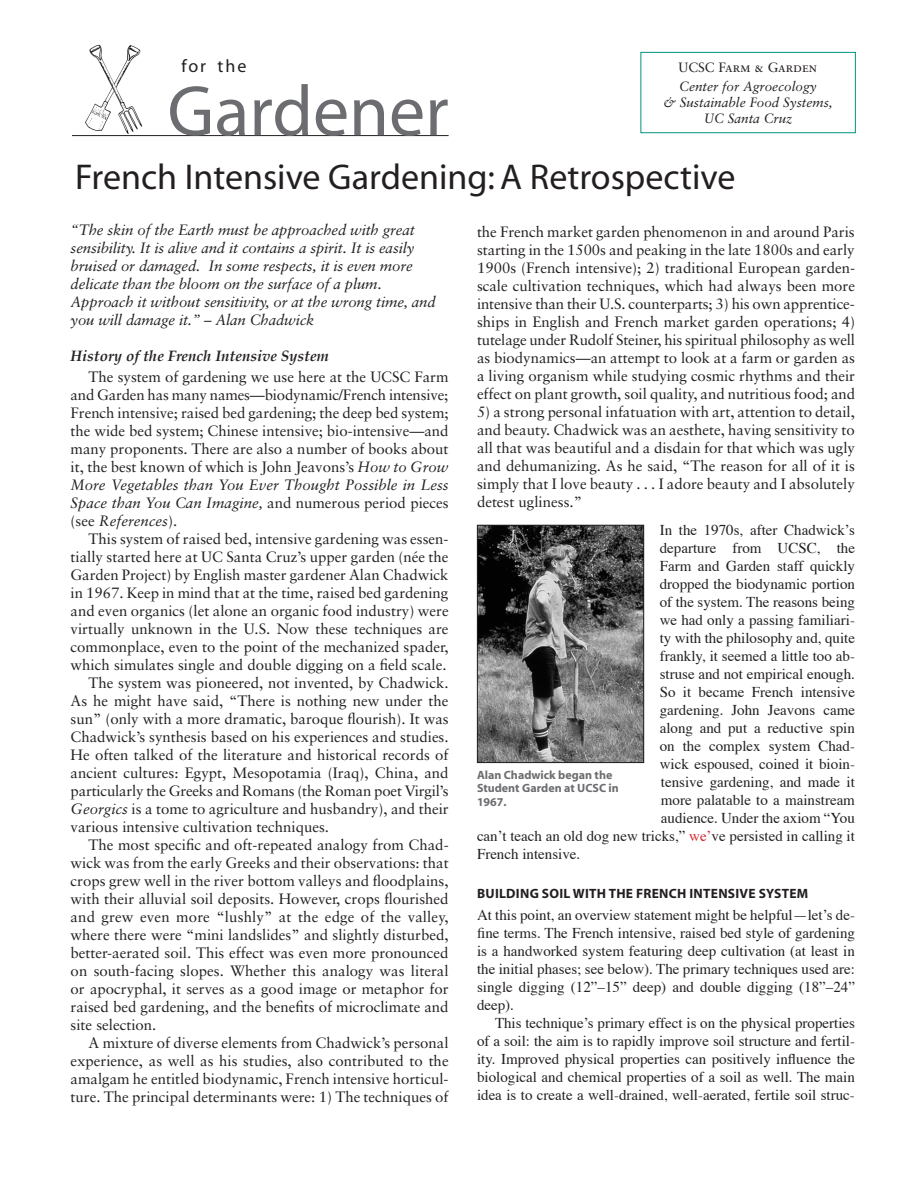
<style>
.page{position:relative;width:918px;height:1188px;background:#fff}
.page>*{position:absolute;margin:0;border:0;box-sizing:border-box;transform-origin:0 0}
.t1{font:72px "Myriad";color:#6c6d70}
.t2{font:36px "Myriad";color:#231f20}
.t3{font:18px "Myriad";letter-spacing:.105em;color:#231f20}
.t4{font:15px/18px "Sabon";color:#231f20;text-align:justify}
.t5{font:15px/18px "Times";color:#231f20;text-align:justify}
.t6{font:italic 15px/18px "Sabon";letter-spacing:-.01em;color:#231f20}
.t7{font:italic 700 15px "Palatino";color:#231f20}
.t8{font:italic 13.5px/16.2px "Sabon";color:#231f20;text-align:center}
.t9{font:700 13.5px "Myriad Pro";letter-spacing:.02em;color:#231f20}
.t10{font:13.5px "Sabon Roman SC";color:#231f20}
.t11{font:700 12px/13.5px "Myriad";color:#6c6d70}
.s1{font-style:italic}
.s2{color:#d1232a}
</style>
<div class="page">
<hr style="left:72px;top:135px;width:377px;height:1px;background:#231f20">
<img style="left:86px;top:44px;width:57px;height:89px">
<div style="left:640px;top:52px;width:216px;height:81px;border:1px solid #00937e"></div>
<img style="left:479px;top:527px;width:163px;height:234px">
<div style="left:477px;top:525px;width:167px;height:238px;border:1px solid #231f20"></div>
<p class="t3" style="left:182px;top:57px;width:66px">for the</p>
<p class="t10" style="left:679px;top:59px;width:140px">UCSC Farm &amp; Garden</p>
<p class="t8" style="left:663px;top:78px;width:171px">Center for Agroecology<br>&amp; Sustainable Food Systems,<br>UC Santa Cruz</p>
<h1 class="t1" style="left:167px;top:75px;width:283px">Gardener</h1>
<h2 class="t2" style="left:75px;top:159px;width:662px">French Intensive Gardening: A Retrospective</h2>
<p class="t6" style="left:71px;top:221px;width:367px">“The skin of the Earth must be approached with great sensibility. It is alive and it contains a spirit. It is easily bruised or damaged. In some respects, it is even more delicate than the bloom on the surface of a plum.<br>Approach it without sensitivity, or at the wrong time, and you will damage it.” – Alan Chadwick</p>
<p class="t7" style="left:71px;top:344px;width:260px">History of the French Intensive System</p>
<p class="t4" style="left:71px;top:368px;width:380px;text-indent:18px">The system of gardening we use here at the UCSC Farm and Garden has many names—biodynamic/French intensive; French intensive; raised bed gardening; the deep bed system; the wide bed system; Chinese intensive; bio-intensive—and many proponents. There are also a number of books about it, the best known of which is John Jeavons’s <span class="s1">How to Grow More Vegetables than You Ever Thought Possible in Less Space than You Can Imagine,</span> and numerous period pieces (see <span class="s1">References</span>).</p>
<p class="t4" style="left:89px;top:530px;width:361px">This system of raised bed, intensive gardening was essen-</p>
<p class="t4" style="left:71px;top:548px;width:379px">tially started here at UC Santa Cruz’s upper garden (née the</p>
<p class="t4" style="left:71px;top:566px;width:379px">Garden Project) by English master gardener Alan Chadwick</p>
<p class="t4" style="left:71px;top:584px;width:379px">in 1967. Keep in mind that at the time, raised bed gardening</p>
<p class="t4" style="left:71px;top:602px;width:380px">and even organics (let alone an organic food industry) were</p>
<p class="t4" style="left:71px;top:620px;width:379px">virtually unknown in the U.S. Now these techniques are</p>
<p class="t4" style="left:71px;top:638px;width:379px">commonplace, even to the point of the mechanized spader,</p>
<p class="t4" style="left:71px;top:656px;width:377px">which simulates single and double digging on a field scale.</p>
<p class="t4" style="left:89px;top:674px;width:361px">The system was pioneered, not invented, by Chadwick.</p>
<p class="t4" style="left:71px;top:692px;width:379px">As he might have said, “There is nothing new under the</p>
<p class="t4" style="left:71px;top:710px;width:380px">sun” (only with a more dramatic, baroque flourish). It was</p>
<p class="t4" style="left:71px;top:728px;width:380px">Chadwick’s synthesis based on his experiences and studies.</p>
<p class="t4" style="left:71px;top:746px;width:379px">He often talked of the literature and historical records of</p>
<p class="t4" style="left:71px;top:764px;width:380px">ancient cultures: Egypt, Mesopotamia (Iraq), China, and</p>
<p class="t4" style="left:71px;top:782px;width:379px">particularly the Greeks and Romans (the Roman poet Virgil’s</p>
<p class="t4" style="left:71px;top:800px;width:380px"><span class="s1">Georgics</span> is a tome to agriculture and husbandry), and their</p>
<p class="t4" style="left:71px;top:818px;width:260px">various intensive cultivation techniques.</p>
<p class="t4" style="left:89px;top:836px;width:362px">The most specific and oft-repeated analogy from Chad-</p>
<p class="t4" style="left:71px;top:854px;width:380px">wick was from the early Greeks and their observations: that</p>
<p class="t4" style="left:71px;top:872px;width:380px">crops grew well in the river bottom valleys and floodplains,</p>
<p class="t4" style="left:71px;top:890px;width:379px">with their alluvial soil deposits. However, crops flourished</p>
<p class="t4" style="left:71px;top:908px;width:380px">and grew even more “lushly” at the edge of the valley,</p>
<p class="t4" style="left:71px;top:926px;width:380px">where there were “mini landslides” and slightly disturbed,</p>
<p class="t4" style="left:71px;top:944px;width:379px">better-aerated soil. This effect was even more pronounced</p>
<p class="t4" style="left:71px;top:962px;width:380px">on south-facing slopes. Whether this analogy was literal</p>
<p class="t4" style="left:71px;top:980px;width:380px">or apocryphal, it serves as a good image or metaphor for</p>
<p class="t4" style="left:71px;top:998px;width:380px">raised bed gardening, and the benefits of microclimate and</p>
<p class="t4" style="left:71px;top:1016px;width:87px">site selection.</p>
<p class="t4" style="left:89px;top:1034px;width:361px">A mixture of diverse elements from Chadwick’s personal</p>
<p class="t4" style="left:71px;top:1052px;width:380px">experience, as well as his studies, also contributed to the</p>
<p class="t4" style="left:71px;top:1070px;width:379px">amalgam he entitled biodynamic, French intensive horticul-</p>
<p class="t4" style="left:71px;top:1088px;width:379px">ture. The principal determinants were: 1) The techniques of</p>
<p class="t4" style="left:477px;top:222px;width:380px">the French market garden phenomenon in and around Paris starting in the 1500s and peaking in the late 1800s and early 1900s (French intensive); 2) traditional European garden&shy;scale cultivation techniques, which had always been more intensive than their U.S. counterparts; 3) his own apprentice&shy;ships in English and French market garden operations; 4) tutelage under Rudolf Steiner, his spiritual philosophy as well as biodynamics—an attempt to look at a farm or garden as a living organism while studying cosmic rhythms and their effect on plant growth, soil quality, and nutritious food; and</p>
<p class="t4" style="left:477px;top:402px;width:380px">5) a strong personal infatuation with art, attention to detail, and beauty. Chadwick was an aesthete, having sensitivity to all that was beautiful and a disdain for that which was ugly and dehumanizing. As he said, “The reason for all of it is simply that I love beauty . . . I adore beauty and I absolutely detest ugliness.”</p>
<p class="t5" style="left:660px;top:522px;width:197px">In the 1970s, after Chadwick’s</p>
<p class="t5" style="left:660px;top:540px;width:197px">departure from UCSC, the</p>
<p class="t5" style="left:660px;top:558px;width:197px">Farm and Garden staff quickly</p>
<p class="t5" style="left:660px;top:576px;width:197px">dropped the biodynamic portion</p>
<p class="t5" style="left:660px;top:594px;width:197px">of the system. The reasons being</p>
<p class="t5" style="left:660px;top:612px;width:197px">we had only a passing familiari-</p>
<p class="t5" style="left:660px;top:630px;width:197px">ty with the philosophy and, quite</p>
<p class="t5" style="left:660px;top:648px;width:197px">frankly, it seemed a little too ab-</p>
<p class="t5" style="left:660px;top:666px;width:197px">struse and not empirical enough.</p>
<p class="t5" style="left:660px;top:684px;width:197px">So it became French intensive</p>
<p class="t5" style="left:660px;top:702px;width:197px">gardening. John Jeavons came</p>
<p class="t5" style="left:660px;top:720px;width:197px">along and put a reductive spin</p>
<p class="t5" style="left:660px;top:738px;width:197px">on the complex system Chad-</p>
<p class="t5" style="left:660px;top:756px;width:197px">wick espoused, coined it bioin-</p>
<p class="t5" style="left:661px;top:774px;width:196px">tensive gardening, and made it</p>
<p class="t5" style="left:661px;top:792px;width:196px">more palatable to a mainstream</p>
<p class="t5" style="left:661px;top:810px;width:196px">audience. Under the axiom “You</p>
<p class="t5" style="left:477px;top:828px;width:379px">can’t teach an old dog new tricks,” <span class="s2">we’</span>ve persisted in calling it</p>
<p class="t5" style="left:477px;top:846px;width:105px">French intensive.</p>
<p class="t9" style="left:477px;top:885px;width:333px">BUILDING SOIL WITH THE FRENCH INTENSIVE SYSTEM</p>
<p class="t5" style="left:477px;top:907px;width:380px">At this point, an overview statement might be helpful—let’s de&shy;fine terms. The French intensive, raised bed style of gardening is a handworked system featuring deep cultivation (at least in the initial phases; see below). The primary techniques used are: single digging (12”–15” deep) and double digging (18”–24” deep).</p>
<p class="t5" style="left:477px;top:1015px;width:380px;text-indent:18px">This technique’s primary effect is on the physical properties of a soil: the aim is to rapidly improve soil structure and fertil&shy;ity. Improved physical properties can positively influence the biological and chemical properties of a soil as well. The main idea is to create a well-drained, well-aerated, fertile soil struc-</p>
<p class="t11" style="left:477px;top:768px;width:143px">Alan Chadwick began the<br>Student Garden at UCSC in<br>1967.</p>
</div>
